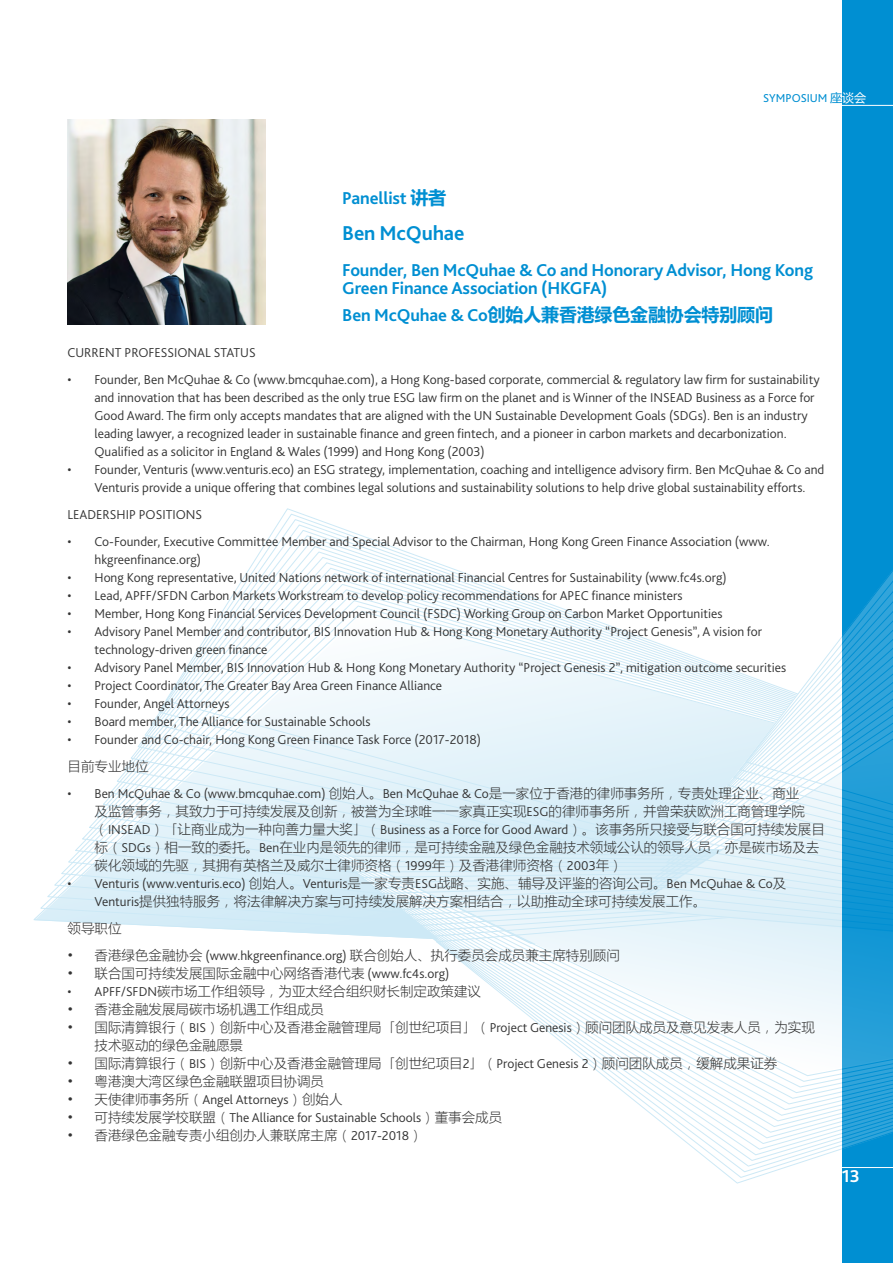
<style>
.page{position:relative;width:893px;height:1263px;background:#fff}
.page>*{position:absolute;margin:0;border:0;box-sizing:border-box;transform-origin:0 0}
.t1{font:700 21px "Bliss Pro";letter-spacing:-.01em;color:#008fd2}
.t2{font:700 18px/18px "Bliss Pro";letter-spacing:-.01em;color:#008fd2}
.t3{font:700 18px "Microsoft Ya Hei";letter-spacing:-.01em;color:#008fd2}
.t4{font:700 18px "Bliss Pro";color:#fff}
.t5{font:300 13.5px/18px "Bliss Pro";color:#333}
.t6{font:300 13.5px/18px "Microsoft Ya Hei";color:#333}
.t7{font:12px "Bliss Pro";color:#008fd2}
.s1{font-family:"Microsoft Ya Hei"}
.s2{font-family:"Microsoft Ya Hei";color:#fff}
.s3{font-family:"Bliss Pro"}
</style>
<div class="page">
<div style="left:842px;top:0;width:51px;height:1263px;background:#008fd2"></div>
<svg style="left:166px;top:509px;width:465px;height:425px"></svg>
<svg style="left:631px;top:633px;width:28px;height:41px"></svg>
<svg style="left:314px;top:839px;width:314px;height:95px"></svg>
<svg style="left:321px;top:845px;width:307px;height:89px"></svg>
<svg style="left:327px;top:850px;width:301px;height:85px"></svg>
<svg style="left:334px;top:855px;width:294px;height:80px"></svg>
<svg style="left:436px;top:868px;width:457px;height:315px"></svg>
<svg style="left:628px;top:674px;width:7px;height:306px"></svg>
<svg style="left:635px;top:668px;width:6px;height:312px"></svg>
<svg style="left:641px;top:661px;width:6px;height:320px"></svg>
<svg style="left:647px;top:655px;width:6px;height:326px"></svg>
<svg style="left:653px;top:648px;width:6px;height:333px"></svg>
<svg style="left:659px;top:643px;width:6px;height:338px"></svg>
<svg style="left:665px;top:645px;width:7px;height:336px"></svg>
<svg style="left:672px;top:648px;width:6px;height:333px"></svg>
<svg style="left:678px;top:650px;width:6px;height:331px"></svg>
<svg style="left:684px;top:652px;width:6px;height:329px"></svg>
<svg style="left:690px;top:654px;width:6px;height:327px"></svg>
<svg style="left:696px;top:656px;width:6px;height:325px"></svg>
<svg style="left:702px;top:659px;width:7px;height:322px"></svg>
<svg style="left:709px;top:661px;width:6px;height:320px"></svg>
<svg style="left:715px;top:663px;width:6px;height:318px"></svg>
<svg style="left:721px;top:666px;width:6px;height:315px"></svg>
<svg style="left:727px;top:668px;width:6px;height:313px"></svg>
<svg style="left:733px;top:670px;width:6px;height:311px"></svg>
<svg style="left:739px;top:672px;width:7px;height:309px"></svg>
<svg style="left:746px;top:571px;width:147px;height:411px"></svg>
<hr style="left:842px;top:105px;width:51px;height:1px;background:#fff">
<hr style="left:842px;top:1167px;width:51px;height:1px;background:#fff">
<img style="left:68px;top:119px;width:197px;height:205px">
<p class="t7" style="left:763px;top:91px;width:104px">SYMPOSIUM <span class="s1">座</span><span class="s2">谈会</span></p>
<h2 class="t2" style="left:342px;top:189px;width:105px">Panellist <span class="s1">讲者</span></h2>
<h1 class="t1" style="left:342px;top:220px;width:124px">Ben McQuhae</h1>
<h2 class="t2" style="left:342px;top:261px;width:472px">Founder, Ben McQuhae &amp; Co and Honorary Advisor, Hong Kong<br>Green Finance Association (HKGFA)</h2>
<h2 class="t3" style="left:342px;top:302px;width:432px"><span class="s3">Ben McQuhae &amp; Co</span>创始人兼香港绿色金融协会特别顾问</h2>
<p class="t5" style="left:68px;top:343px;width:190px">CURRENT PROFESSIONAL STATUS</p>
<p class="t5" style="left:94px;top:370px;width:727px;text-indent:-27px">• Founder, Ben McQuhae &amp; Co (www.bmcquhae.com), a Hong Kong-based corporate, commercial &amp; regulatory law firm for sustainability and innovation that has been described as the only true ESG law firm on the planet and is Winner of the INSEAD Business as a Force for Good Award. The firm only accepts mandates that are aligned with the UN Sustainable Development Goals (SDGs). Ben is an industry leading lawyer, a recognized leader in sustainable finance and green fintech, and a pioneer in carbon markets and decarbonization.<br>Qualified as a solicitor in England &amp; Wales (1999) and Hong Kong (2003)</p>
<p class="t5" style="left:94px;top:460px;width:731px;text-indent:-27px">• Founder, Venturis (www.venturis.eco) an ESG strategy, implementation, coaching and intelligence advisory firm. Ben McQuhae &amp; Co and<br>Venturis provide a unique offering that combines legal solutions and sustainability solutions to help drive global sustainability efforts.</p>
<p class="t5" style="left:68px;top:505px;width:136px">LEADERSHIP POSITIONS</p>
<p class="t5" style="left:94px;top:532px;width:677px;text-indent:-27px">• Co-Founder, Executive Committee Member and Special Advisor to the Chairman, Hong Kong Green Finance Association (www. hkgreenfinance.org)</p>
<p class="t5" style="left:68px;top:568px;width:661px">• Hong Kong representative, United Nations network of international Financial Centres for Sustainability (www.fc4s.org)</p>
<p class="t5" style="left:68px;top:586px;width:616px">• Lead, APFF/SFDN Carbon Markets Workstream to develop policy recommendations for APEC finance ministers</p>
<p class="t5" style="left:68px;top:604px;width:656px">• Member, Hong Kong Financial Services Development Council (FSDC) Working Group on Carbon Market Opportunities</p>
<p class="t5" style="left:94px;top:622px;width:669px;text-indent:-27px">• Advisory Panel Member and contributor, BIS Innovation Hub &amp; Hong Kong Monetary Authority “Project Genesis”, A vision for technology-driven green finance</p>
<p class="t5" style="left:68px;top:658px;width:720px">• Advisory Panel Member, BIS Innovation Hub &amp; Hong Kong Monetary Authority “Project Genesis 2”, mitigation outcome securities</p>
<p class="t5" style="left:68px;top:676px;width:376px">• Project Coordinator, The Greater Bay Area Green Finance Alliance</p>
<p class="t5" style="left:68px;top:694px;width:164px">• Founder, Angel Attorneys</p>
<p class="t5" style="left:68px;top:712px;width:305px">• Board member, The Alliance for Sustainable Schools</p>
<p class="t5" style="left:68px;top:730px;width:415px">• Founder and Co-chair, Hong Kong Green Finance Task Force (2017-2018)</p>
<p class="t6" style="left:68px;top:757px;width:82px">目前专业地位</p>
<p class="t5" style="left:68px;top:784px;width:733px">• Ben McQuhae &amp; Co (www.bmcquhae.com) <span class="s1">创始人。</span>Ben McQuhae &amp; Co<span class="s1">是一家位于香港的律师事务所，专责处理企业、商业</span></p>
<p class="t6" style="left:94px;top:802px;width:732px">及监管事务，其致力于可持续发展及创新，被誉为全球唯一一家真正实现<span class="s3">ESG</span>的律师事务所，并曾荣获欧洲工商管理学院（<span class="s3">INSEAD</span>）「让商业成为一种向善力量大奖」（<span class="s3">Business as a Force for Good Award</span>）。该事务所只接受与联合国可持续发展目标（<span class="s3">SDGs</span>）相一致的委托。<span class="s3">Ben</span>在业内是领先的律师，是可持续金融及绿色金融技术领域公认的领导人员，亦是碳市场及去碳化领域的先驱，其拥有英格兰及威尔士律师资格（<span class="s3">1999</span>年）及香港律师资格（<span class="s3">2003</span>年）</p>
<p class="t5" style="left:68px;top:874px;width:720px">• Venturis (www.venturis.eco) <span class="s1">创始人。</span>Venturis<span class="s1">是一家专责</span>ESG<span class="s1">战略、实施、辅导及评鉴的咨询公司。</span>Ben McQuhae &amp; Co<span class="s1">及</span></p>
<p class="t6" style="left:68px;top:887px;width:640px;line-height:27px;text-indent:27px"><span class="s3">Venturis</span>提供独特服务，将法律解决方案与可持续发展解决方案相结合，以助推动全球可持续发展工作。领导职位</p>
<p class="t6" style="left:68px;top:946px;width:554px">• 香港绿色金融协会 <span class="s3">(www.hkgreenfinance.org)</span> 联合创始人、执行委员会成员兼主席特别顾问</p>
<p class="t6" style="left:68px;top:964px;width:383px">• 联合国可持续发展国际金融中心网络香港代表 <span class="s3">(www.fc4s.org)</span></p>
<p class="t6" style="left:68px;top:982px;width:415px"><span class="s3">• APFF/SFDN</span>碳市场工作组领导，为亚太经合组织财长制定政策建议</p>
<p class="t6" style="left:68px;top:1000px;width:258px">• 香港金融发展局碳市场机遇工作组成员</p>
<p class="t6" style="left:94px;top:1018px;width:722px;text-indent:-27px">• 国际清算银行（<span class="s3">BIS</span>）创新中心及香港金融管理局「创世纪项目」（<span class="s3">Project Genesis</span>）顾问团队成员及意见发表人员，为实现技术驱动的绿色金融愿景</p>
<p class="t6" style="left:68px;top:1054px;width:711px">• 国际清算银行（<span class="s3">BIS</span>）创新中心及香港金融管理局「创世纪项目<span class="s3">2</span>」（<span class="s3">Project Genesis 2</span>）顾问团队成员，缓解成果证券</p>
<p class="t6" style="left:68px;top:1072px;width:258px">• 粤港澳大湾区绿色金融联盟项目协调员</p>
<p class="t5" style="left:68px;top:1090px;width:277px"><span class="s1">• 天使律师事务所（</span>Angel Attorneys<span class="s1">）创始人</span></p>
<p class="t5" style="left:68px;top:1108px;width:436px"><span class="s1">• 可持续发展学校联盟（</span>The Alliance for Sustainable Schools<span class="s1">）董事会成员</span></p>
<p class="t6" style="left:68px;top:1126px;width:357px">• 香港绿色金融专责小组创办人兼联席主席（<span class="s3">2017-2018</span>）</p>
<h2 class="t4" style="left:842px;top:1164px;width:20px">13</h2>
</div>
